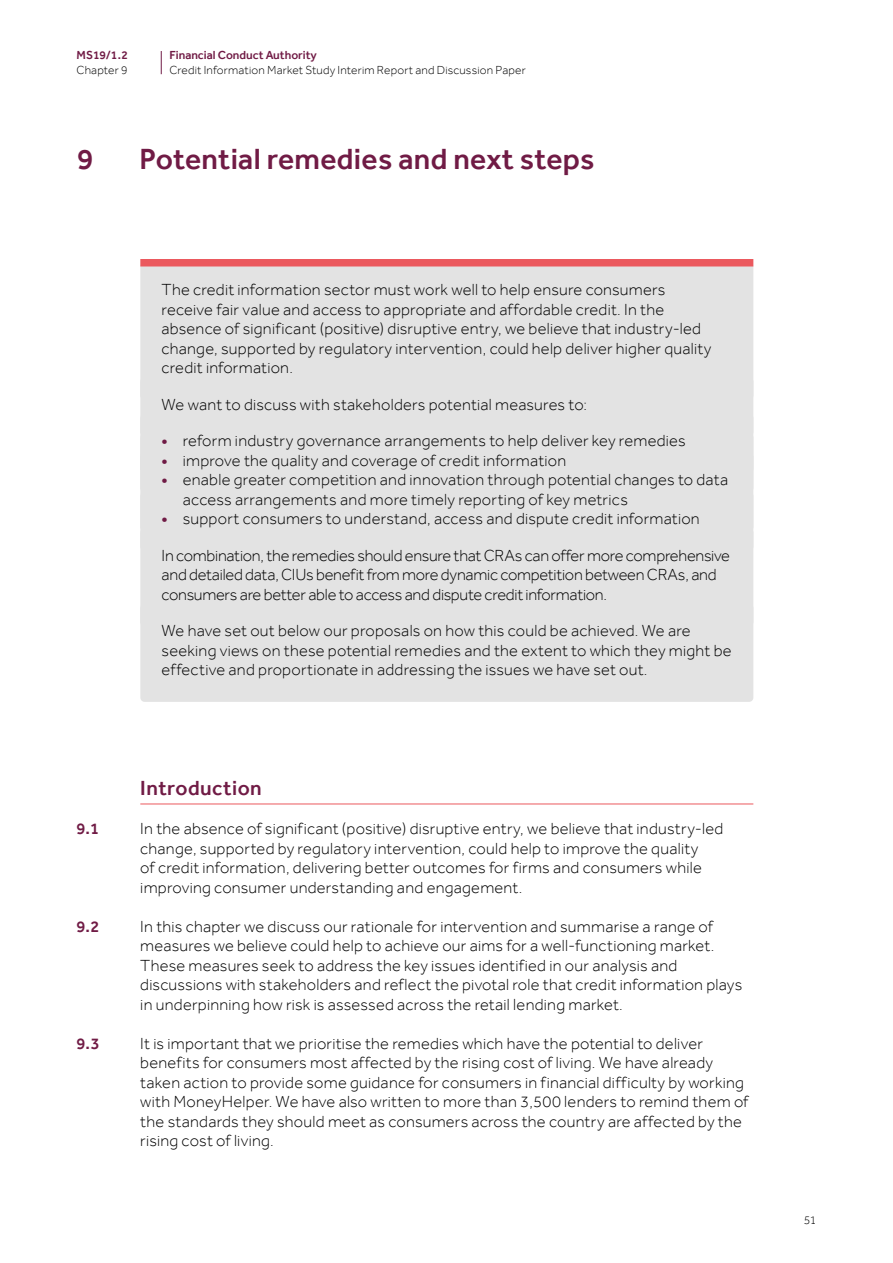
<style>
.page{position:relative;width:893px;height:1263px;background:#fff}
.page>*{position:absolute;margin:0;border:0;box-sizing:border-box;transform-origin:0 0}
.t1{font:500 30px "Effra";letter-spacing:.01em;color:#701b45}
.t2{font:500 21px "Effra";letter-spacing:.02em;color:#701b45}
.t3{font:300 16.5px/19.5px "Effra";letter-spacing:.015em;color:#000}
.t4{font:300 16.5px/19.5px "Effra";letter-spacing:-.015em;color:#000}
.t5{font:500 16.5px "Effra";color:#701b45}
.t6{font:300 12px "Effra";letter-spacing:.015em;color:#000}
.t7{font:500 12px "Effra";color:#701b45}
.s1{font-weight:500;color:#701b45}
</style>
<div class="page">
<svg style="left:161px;top:51px;width:1px;height:23px"></svg>
<div style="left:140px;top:263px;width:613px;height:137px;background:#e3e3e3;border-radius:4px"></div>
<div style="left:140px;top:259px;width:613px;height:7px;background:#eb595e"></div>
<div style="left:140px;top:377px;width:613px;height:59px;background:#e3e3e3;border-radius:4px"></div>
<div style="left:140px;top:414px;width:613px;height:59px;background:#e3e3e3;border-radius:4px"></div>
<div style="left:140px;top:453px;width:613px;height:78px;background:#e3e3e3;border-radius:4px"></div>
<div style="left:140px;top:492px;width:613px;height:59px;background:#e3e3e3;border-radius:4px"></div>
<div style="left:140px;top:528px;width:613px;height:98px;background:#e3e3e3;border-radius:4px"></div>
<div style="left:140px;top:604px;width:613px;height:98px;background:#e3e3e3;border-radius:4px"></div>
<hr style="left:140px;top:804px;width:613px;height:1px;background:#eb595e">
<p class="t7" style="left:77px;top:48px;width:53px">MS19/1.2</p>
<p class="t6" style="left:77px;top:63px;width:53px">Chapter 9</p>
<p class="t7" style="left:169px;top:48px;width:149px">Financial Conduct Authority</p>
<p class="t6" style="left:169px;top:63px;width:358px">Credit Information Market Study Interim Report and Discussion Paper</p>
<h1 class="t1" style="left:77px;top:141px;width:18px">9</h1>
<h1 class="t1" style="left:140px;top:141px;width:457px">Potential remedies and next steps</h1>
<p class="t3" style="left:162px;top:280px;width:551px">The credit information sector must work well to help ensure consumers receive fair value and access to appropriate and affordable credit. In the absence of significant (positive) disruptive entry, we believe that industry‑led change, supported by regulatory intervention, could help deliver higher quality credit information.</p>
<p class="t3" style="left:162px;top:394px;width:427px">We want to discuss with stakeholders potential measures to:</p>
<p class="t3" style="left:162px;top:431px;width:526px"><span class="s1">•</span> reform industry governance arrangements to help deliver key remedies</p>
<p class="t3" style="left:162px;top:450px;width:406px"><span class="s1">•</span> improve the quality and coverage of credit information</p>
<p class="t3" style="left:183px;top:470px;width:547px;text-indent:-21px"><span class="s1">•</span> enable greater competition and innovation through potential changes to data access arrangements and more timely reporting of key metrics</p>
<p class="t3" style="left:162px;top:509px;width:540px"><span class="s1">•</span> support consumers to understand, access and dispute credit information</p>
<p class="t4" style="left:162px;top:545px;width:570px">In combination, the remedies should ensure that CRAs can offer more comprehensive and detailed data, CIUs benefit from more dynamic competition between CRAs, and consumers are better able to access and dispute credit information.</p>
<p class="t3" style="left:162px;top:621px;width:571px">We have set out below our proposals on how this could be achieved. We are seeking views on these potential remedies and the extent to which they might be effective and proportionate in addressing the issues we have set out.</p>
<p class="t2" style="left:140px;top:775px;width:123px">Introduction</p>
<p class="t5" style="left:77px;top:819px;width:24px">9.1</p>
<p class="t3" style="left:140px;top:819px;width:584px">In the absence of significant (positive) disruptive entry, we believe that industry‑led change, supported by regulatory intervention, could help to improve the quality<br>of credit information, delivering better outcomes for firms and consumers while improving consumer understanding and engagement.</p>
<p class="t5" style="left:77px;top:916px;width:25px">9.2</p>
<p class="t3" style="left:140px;top:916px;width:603px">In this chapter we discuss our rationale for intervention and summarise a range of measures we believe could help to achieve our aims for a well‑functioning market.<br>These measures seek to address the key issues identified in our analysis and discussions with stakeholders and reflect the pivotal role that credit information plays in underpinning how risk is assessed across the retail lending market.</p>
<p class="t5" style="left:77px;top:1033px;width:25px">9.3</p>
<p class="t3" style="left:140px;top:1033px;width:610px">It is important that we prioritise the remedies which have the potential to deliver benefits for consumers most affected by the rising cost of living. We have already taken action to provide some guidance for consumers in financial difficulty by working with MoneyHelper. We have also written to more than 3,500 lenders to remind them of the standards they should meet as consumers across the country are affected by the rising cost of living.</p>
<p class="t6" style="left:804px;top:1213px;width:14px">51</p>
</div>
